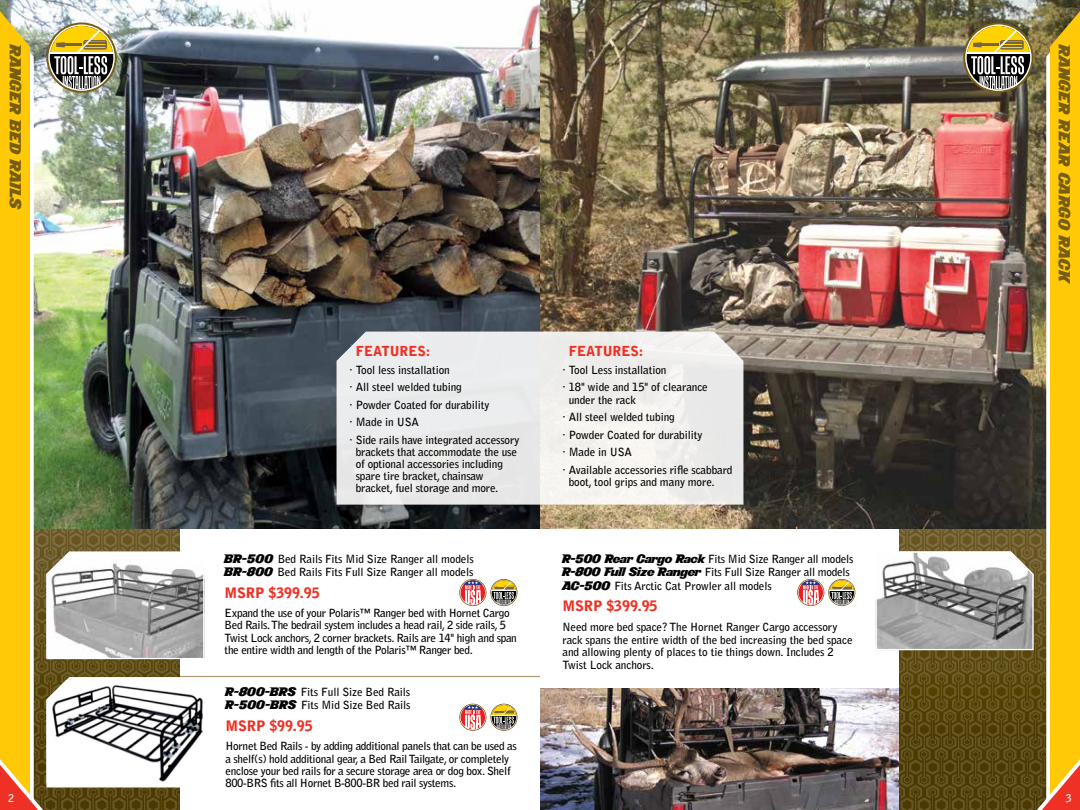
<style>
.page{position:relative;width:1080px;height:810px;background:#fff}
.page>*{position:absolute;margin:0;border:0;box-sizing:border-box;transform-origin:0 0}
.t1{font:21.25px "New Yorkto Las Vegas";color:#765d13;scale:.87 1}
.t2{font:900 14.38px "Bell Gothic Std";letter-spacing:-.01em;color:#ee3124}
.t3{font:900 13.75px "Bell Gothic Std";letter-spacing:-.01em;color:#ee3124}
.t4{font:700 11.25px/17.5px "Bell Gothic Std";letter-spacing:-.015em;color:#000}
.t5{font:700 10.62px "Bell Gothic Std";color:#fff}
.s1{font-family:"New Yorkto Las Vegas";font-weight:400;font-size:16.25px}
</style>
<div class="page">
<img style="left:540px;top:0;width:540px;height:528px">
<img style="left:0;top:0;width:540px;height:528px">
<svg style="left:540px;top:332px;width:203px;height:173px;fill:#f0eeec"></svg>
<div style="left:337px;top:332px;width:203px;height:173px;background:#ebecec"></div>
<svg style="left:797px;top:579px;width:27px;height:27px"></svg>
<svg style="left:798px;top:580px;width:26px;height:25px"></svg>
<svg style="left:799px;top:580px;width:24px;height:25px"></svg>
<svg style="left:801px;top:580px;width:19px;height:25px"></svg>
<svg style="left:828px;top:579px;width:27px;height:27px"></svg>
<svg style="left:459px;top:579px;width:27px;height:27px"></svg>
<svg style="left:460px;top:580px;width:26px;height:25px"></svg>
<div style="left:461px;top:580px;width:24px;height:25px;background:#ed1d24;border-radius:50%"></div>
<svg style="left:463px;top:580px;width:19px;height:25px"></svg>
<svg style="left:490px;top:579px;width:28px;height:27px"></svg>
<svg style="left:491px;top:580px;width:26px;height:25px"></svg>
<svg style="left:492px;top:580px;width:24px;height:25px"></svg>
<svg style="left:829px;top:580px;width:25px;height:25px"></svg>
<hr style="left:180px;top:676px;width:360px;height:1px;background:#af9d78">
<svg style="left:459px;top:704px;width:27px;height:27px"></svg>
<svg style="left:460px;top:704px;width:26px;height:26px"></svg>
<div style="left:461px;top:705px;width:24px;height:24px;background:#ed1d24;border-radius:50%"></div>
<svg style="left:463px;top:705px;width:19px;height:25px"></svg>
<svg style="left:490px;top:704px;width:28px;height:27px"></svg>
<svg style="left:491px;top:704px;width:26px;height:26px"></svg>
<svg style="left:492px;top:705px;width:24px;height:25px"></svg>
<img style="left:540px;top:689px;width:335px;height:121px">
<img style="left:0;top:11px;width:205px;height:799px">
<img style="left:875px;top:11px;width:205px;height:799px">
<h1 class="t1" style="left:27px;top:45px;width:191px;rotate:90deg">RANGER BED RAILS</h1>
<h1 class="t1" style="left:1076px;top:45px;width:277px;rotate:90deg">RANGER REAR CARGO RACK</h1>
<p class="t3" style="left:356px;top:343px;width:76px">FEATURES:</p>
<p class="t4" style="left:350px;top:361px;width:172px">· Tool less installation<br>· All steel welded tubing<br>· Powder Coated for durability<br>· Made in USA<br>· Side rails have integrated accessory</p>
<p class="t4" style="left:356px;top:446px;width:163px;line-height:12.1px">brackets that accommodate the use of optional accessories including spare tire bracket, chainsaw bracket, fuel storage and more.</p>
<p class="t4" style="left:225px;top:552px;width:251px;line-height:13.8px"><span class="s1">BR-500</span> Bed Rails Fits Mid Size Ranger all models<br><span class="s1">BR-800</span> Bed Rails Fits Full Size Ranger all models</p>
<p class="t2" style="left:225px;top:584px;width:97px">MSRP $399.95</p>
<p class="t4" style="left:225px;top:607px;width:294px;line-height:12.1px">Expand the use of your Polaris™ Ranger bed with Hornet Cargo Bed Rails. The bedrail system includes a head rail, 2 side rails, 5<br>Twist Lock anchors, 2 corner brackets. Rails are 14" high and span the entire width and length of the Polaris™ Ranger bed.</p>
<p class="t4" style="left:225px;top:685px;width:187px;line-height:13.8px"><span class="s1">R-800-BRS</span> Fits Full Size Bed Rails<br><span class="s1">R-500-BRS</span> Fits Mid Size Bed Rails</p>
<p class="t2" style="left:225px;top:717px;width:89px">MSRP $99.95</p>
<p class="t4" style="left:225px;top:740px;width:293px;line-height:12.1px">Hornet Bed Rails - by adding additional panels that can be used as a shelf(s) hold additional gear, a Bed Rail Tailgate, or completely enclose your bed rails for a secure storage area or dog box. Shelf 800-BRS fits all Hornet B-800-BR bed rail systems.</p>
<p class="t3" style="left:569px;top:343px;width:76px">FEATURES:</p>
<p class="t4" style="left:562px;top:361px;width:147px">· Tool Less installation<br>· 18" wide and 15" of clearance</p>
<p class="t4" style="left:562px;top:391px;width:172px;text-indent:6px">under the rack<br>· All steel welded tubing<br>· Powder Coated for durability<br>· Made in USA<br>· Available accessories rifle scabbard</p>
<p class="t4" style="left:569px;top:473px;width:148px">boot, tool grips and many more.</p>
<p class="t4" style="left:562px;top:552px;width:292px;line-height:13.8px"><span class="s1">R-500 Rear Cargo Rack</span> Fits Mid Size Ranger all models<br><span class="s1">R-800 Full Size Ranger</span> Fits Full Size Ranger all models<br><span class="s1">AC-500</span> Fits Arctic Cat Prowler all models</p>
<p class="t2" style="left:562px;top:598px;width:97px">MSRP $399.95</p>
<p class="t4" style="left:562px;top:621px;width:292px;line-height:12.5px">Need more bed space? The Hornet Ranger Cargo accessory rack spans the entire width of the bed increasing the bed space and allowing plenty of places to tie things down. Includes 2<br>Twist Lock anchors.</p>
<p class="t5" style="left:8px;top:791px;width:7px">2</p>
<p class="t5" style="left:1066px;top:791px;width:7px">3</p>
</div>
